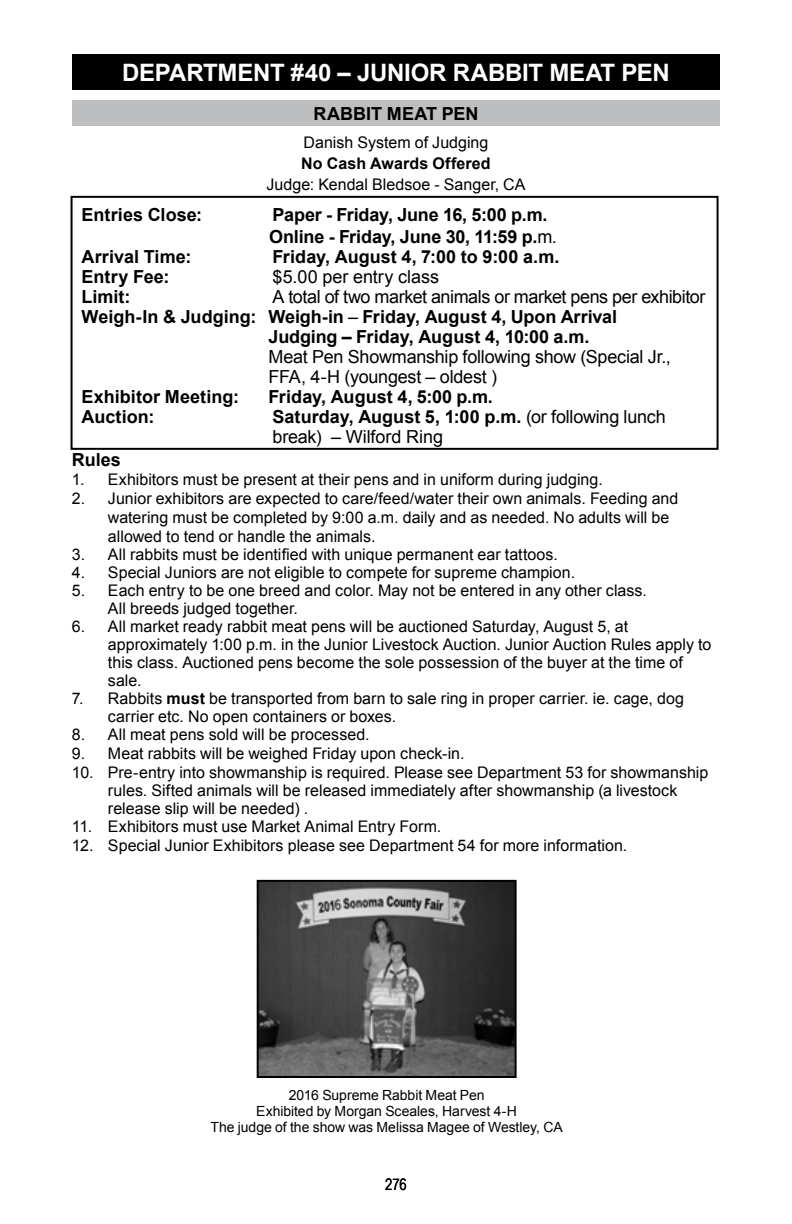
<style>
.page{position:relative;width:792px;height:1224px;background:#fff}
.page>*{position:absolute;margin:0;border:0;box-sizing:border-box;transform-origin:0 0}
.t1{font:700 24px "Arial";letter-spacing:-.01em;color:#fff}
.t2{font:700 18px/21.6px "Arial";color:#000}
.t3{font:18px/20px "Arial";letter-spacing:-.015em;color:#000}
.t4{font:16px/18px "Arial";color:#000}
.t5{font:700 16px "Arial";letter-spacing:.01em;color:#000}
.t6{font:16px "Arial Narrow";color:#000}
.t7{font:14px/16px "Arial";letter-spacing:-.005em;color:#000;text-align:center}
.s1{font-weight:400}
.s2{font-weight:700}
</style>
<div class="page">
<div style="left:72px;top:54px;width:648px;height:36px;background:#000"></div>
<div style="left:72px;top:100px;width:648px;height:26px;background:#bcbec0"></div>
<div style="left:71px;top:196px;width:648px;height:254px;border:2px solid #000"></div>
<img style="left:260px;top:883px;width:254px;height:192px">
<div style="left:257px;top:880px;width:260px;height:198px;border:2px solid #000"></div>
<h1 class="t1" style="left:122px;top:57px;width:549px">DEPARTMENT #40 – JUNIOR RABBIT MEAT PEN</h1>
<p class="t2" style="left:313px;top:103px;width:167px">RABBIT MEAT PEN</p>
<p class="t4" style="left:304px;top:134px;width:186px">Danish System of Judging</p>
<p class="t5" style="left:301px;top:153px;width:191px">No Cash Awards Offered</p>
<p class="t4" style="left:266px;top:176px;width:261px">Judge: Kendal Bledsoe - Sanger, CA</p>
<p class="t2" style="left:82px;top:204px;width:122px">Entries Close:</p>
<p class="t2" style="left:269px;top:204px;width:289px">Paper - Friday, June 16, 5:00 p.m.<br>Online - Friday, June 30, 11:59 p.<span class="s1">m.</span></p>
<p class="t2" style="left:82px;top:246px;width:111px">Arrival Time:</p>
<p class="t2" style="left:273px;top:246px;width:288px">Friday, August 4, 7:00 to 9:00 a.m.</p>
<p class="t2" style="left:82px;top:266px;width:89px">Entry Fee:</p>
<p class="t3" style="left:273px;top:266px;width:168px">$5.00 per entry class</p>
<p class="t2" style="left:82px;top:286px;width:50px">Limit:</p>
<p class="t3" style="left:273px;top:286px;width:435px">A total of two market animals or market pens per exhibitor</p>
<p class="t2" style="left:82px;top:306px;width:537px">Weigh-In &amp; Judging: Weigh-in <span class="s1">–</span> Friday, August 4, Upon Arrival</p>
<p class="t2" style="left:269px;top:326px;width:322px">Judging – Friday, August 4, 10:00 a.m.</p>
<p class="t3" style="left:269px;top:346px;width:404px">Meat Pen Showmanship following show (Special Jr.,<br>FFA, 4-H (youngest – oldest )</p>
<p class="t2" style="left:82px;top:386px;width:159px">Exhibitor Meeting:</p>
<p class="t2" style="left:269px;top:386px;width:226px">Friday, August 4, 5:00 p.m.</p>
<p class="t2" style="left:82px;top:406px;width:74px">Auction:</p>
<p class="t3" style="left:273px;top:406px;width:395px"><span class="s2">Saturday, August 5, 1:00 p.m.</span> (or following lunch break) – Wilford Ring</p>
<p class="t2" style="left:72px;top:450px;width:51px">Rules</p>
<p class="t4" style="left:72px;top:471px;width:532px">1. Exhibitors must be present at their pens and in uniform during judging.</p>
<p class="t4" style="left:108px;top:489px;width:572px;line-height:19px;text-indent:-36px">2. Junior exhibitors are expected to care/feed/water their own animals. Feeding and watering must be completed by 9:00 a.m. daily and as needed. No adults will be allowed to tend or handle the animals.</p>
<p class="t4" style="left:72px;top:546px;width:487px">3. All rabbits must be identified with unique permanent ear tattoos.</p>
<p class="t4" style="left:72px;top:564px;width:505px">4. Special Juniors are not eligible to compete for supreme champion.</p>
<p class="t4" style="left:108px;top:582px;width:540px;text-indent:-36px">5. Each entry to be one breed and color. May not be entered in any other class.<br>All breeds judged together.</p>
<p class="t4" style="left:108px;top:618px;width:605px;text-indent:-36px">6. All market ready rabbit meat pens will be auctioned Saturday, August 5, at approximately 1:00 p.m. in the Junior Livestock Auction. Junior Auction Rules apply to this class. Auctioned pens become the sole possession of the buyer at the time of sale.</p>
<p class="t4" style="left:108px;top:690px;width:578px;text-indent:-36px">7. Rabbits <span class="s2">must</span> be transported from barn to sale ring in proper carrier. ie. cage, dog carrier etc. No open containers or boxes.</p>
<p class="t4" style="left:72px;top:726px;width:299px">8. All meat pens sold will be processed.</p>
<p class="t4" style="left:72px;top:745px;width:394px">9. Meat rabbits will be weighed Friday upon check-in.</p>
<p class="t4" style="left:108px;top:764px;width:602px;text-indent:-36px">10. Pre-entry into showmanship is required. Please see Department 53 for showmanship rules. Sifted animals will be released immediately after showmanship (a livestock release slip will be needed) .</p>
<p class="t4" style="left:72px;top:818px;width:371px">11. Exhibitors must use Market Animal Entry Form.</p>
<p class="t4" style="left:72px;top:837px;width:557px">12. Special Junior Exhibitors please see Department 54 for more information.</p>
<p class="t7" style="left:210px;top:1087px;width:354px">2016 Supreme Rabbit Meat Pen<br>Exhibited by Morgan Sceales, Harvest 4-H<br>The judge of the show was Melissa Magee of Westley, CA</p>
<p class="t6" style="left:385px;top:1172px;width:23px">276</p>
</div>
